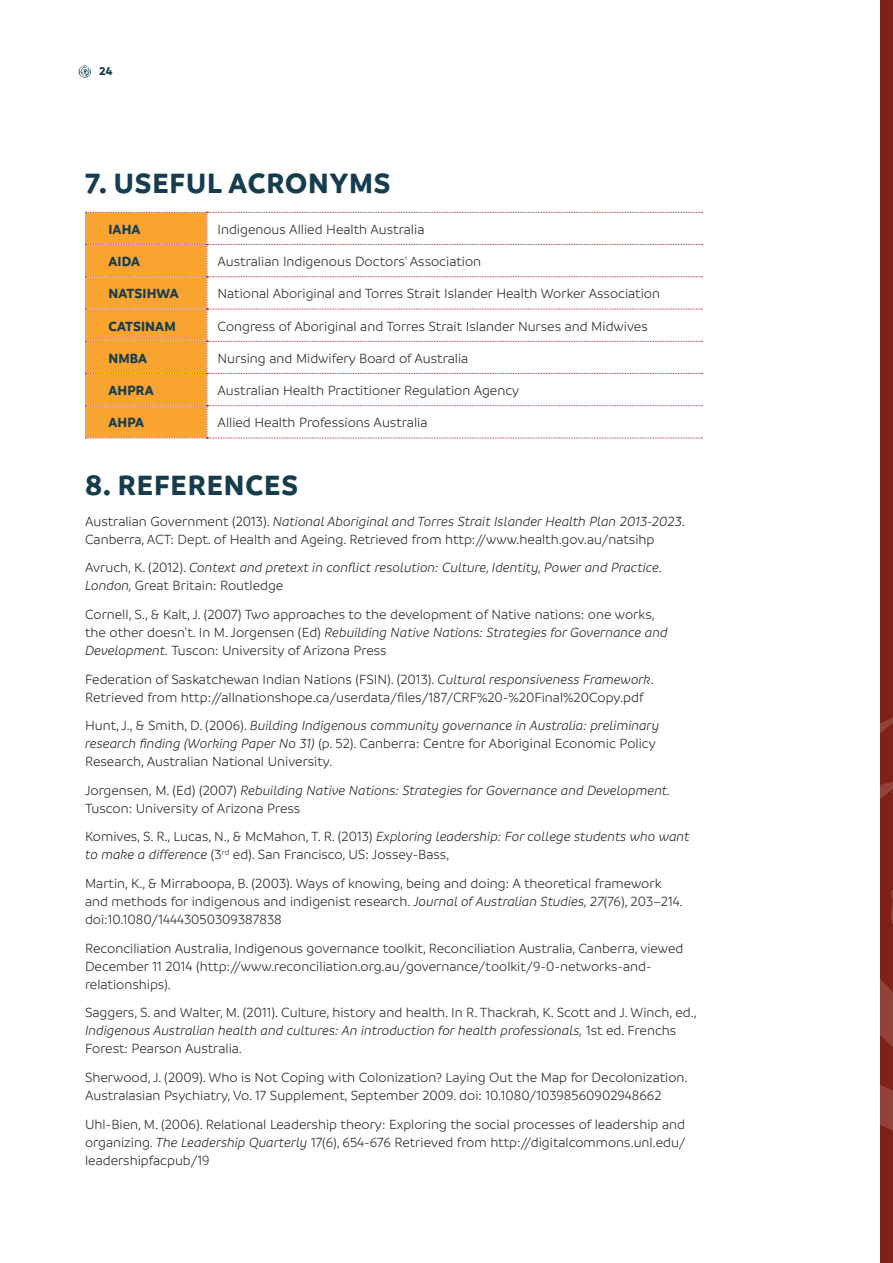
<style>
.page{position:relative;width:893px;height:1263px;background:#fff}
.page>*{position:absolute;margin:0;border:0;box-sizing:border-box;transform-origin:0 0}
.t1{font:700 30px "Branding";letter-spacing:.03em;color:#153d4e}
.t2{font:300 14.25px/18px "Branding";color:#231f20}
.t3{font:italic 300 14.25px/18px "Branding";color:#231f20}
.t4{font:700 14.25px "Branding";letter-spacing:.01em;color:#153d4e}
.t5{font:700 12px "Branding";color:#153d4e}
.s1{font-style:italic}
.s2{font-style:normal}
</style>
<div class="page">
<div style="left:880px;top:0;width:13px;height:1263px;background:#7f2117"></div>
<svg style="left:79px;top:65px;width:12px;height:13px"></svg>
<svg style="left:85px;top:212px;width:617px;height:227px"></svg>
<svg style="left:880px;top:717px;width:13px;height:414px"></svg>
<p class="t5" style="left:99px;top:64px;width:15px">24</p>
<h1 class="t1" style="left:85px;top:166px;width:307px">7. USEFUL ACRONYMS</h1>
<p class="t4" style="left:108px;top:221px;width:34px">IAHA</p>
<p class="t2" style="left:218px;top:220px;width:208px">Indigenous Allied Health Australia</p>
<p class="t4" style="left:108px;top:253px;width:33px">AIDA</p>
<p class="t2" style="left:218px;top:253px;width:265px">Australian Indigenous Doctors' Association</p>
<p class="t4" style="left:108px;top:286px;width:72px">NATSIHWA</p>
<p class="t2" style="left:218px;top:285px;width:444px">National Aboriginal and Torres Strait Islander Health Worker Association</p>
<p class="t4" style="left:108px;top:318px;width:69px">CATSINAM</p>
<p class="t2" style="left:218px;top:317px;width:432px">Congress of Aboriginal and Torres Strait Islander Nurses and Midwives</p>
<p class="t4" style="left:108px;top:350px;width:40px">NMBA</p>
<p class="t2" style="left:218px;top:349px;width:252px">Nursing and Midwifery Board of Australia</p>
<p class="t4" style="left:108px;top:382px;width:47px">AHPRA</p>
<p class="t2" style="left:218px;top:382px;width:303px">Australian Health Practitioner Regulation Agency</p>
<p class="t4" style="left:108px;top:414px;width:37px">AHPA</p>
<p class="t2" style="left:218px;top:414px;width:211px">Allied Health Professions Australia</p>
<h1 class="t1" style="left:85px;top:468px;width:215px">8. REFERENCES</h1>
<p class="t2" style="left:85px;top:512px;width:602px">Australian Government (2013). <span class="s1">National Aboriginal and Torres Strait Islander Health Plan 2013-2023</span>.<br>Canberra, ACT: Dept. of Health and Ageing. Retrieved from http://www.health.gov.au/natsihp</p>
<p class="t3" style="left:85px;top:559px;width:579px"><span class="s2">Avruch, K. (2012).</span> Context and pretext in conflict resolution: Culture, Identity, Power and Practice.<br>London, <span class="s2">Great Britain: Routledge</span></p>
<p class="t2" style="left:85px;top:605px;width:584px">Cornell, S., &amp; Kalt, J. (2007) Two approaches to the development of Native nations: one works, the other doesn’t. In M. Jorgensen (Ed) <span class="s1">Rebuilding Native Nations: Strategies for Governance and<br>Development.</span> Tuscon: University of Arizona Press</p>
<p class="t2" style="left:85px;top:670px;width:570px">Federation of Saskatchewan Indian Nations (FSIN). (2013). <span class="s1">Cultural responsiveness Framework</span>.<br>Retrieved from http://allnationshope.ca/userdata/files/187/CRF%20-%20Final%20Copy.pdf</p>
<p class="t2" style="left:85px;top:717px;width:576px">Hunt, J., &amp; Smith, D. (2006). <span class="s1">Building Indigenous community governance in Australia: preliminary research finding (Working Paper No 31)</span> (p. 52). Canberra: Centre for Aboriginal Economic Policy<br>Research, Australian National University.</p>
<p class="t3" style="left:85px;top:781px;width:587px"><span class="s2">Jorgensen, M. (Ed) (2007)</span> Rebuilding Native Nations: Strategies for Governance and Development.<br><span class="s2">Tuscon: University of Arizona Press</span></p>
<p class="t2" style="left:85px;top:828px;width:606px">Komives, S. R., Lucas, N., &amp; McMahon, T. R. (2013) <span class="s1">Exploring leadership: For college students who want to make a difference</span> (3<sup>rd</sup> ed). San Francisco, US: Jossey-Bass,</p>
<p class="t2" style="left:85px;top:875px;width:599px">Martin, K., &amp; Mirraboopa, B. (2003). Ways of knowing, being and doing: A theoretical framework and methods for indigenous and indigenist research. <span class="s1">Journal of Australian Studies, 27</span>(76), 203–214. doi:10.1080/14443050309387838</p>
<p class="t2" style="left:85px;top:939px;width:600px">Reconciliation Australia, Indigenous governance toolkit, Reconciliation Australia, Canberra, viewed<br>December 11 2014 (http://www.reconciliation.org.au/governance/toolkit/9-0-networks-and&shy;relationships).</p>
<p class="t2" style="left:85px;top:1004px;width:613px">Saggers, S. and Walter, M. (2011). Culture, history and health. In R. Thackrah, K. Scott and J. Winch, ed.,<br><span class="s1">Indigenous Australian health and cultures: An introduction for health professionals,</span> 1st ed. Frenchs<br>Forest: Pearson Australia.</p>
<p class="t2" style="left:85px;top:1068px;width:604px">Sherwood, J. (2009). Who is Not Coping with Colonization? Laying Out the Map for Decolonization.<br>Australasian Psychiatry, Vo. 17 Supplement, September 2009. doi: 10.1080/10398560902948662</p>
<p class="t2" style="left:85px;top:1115px;width:602px;text-align:justify">Uhl-Bien, M. (2006). Relational Leadership theory: Exploring the social processes of leadership and organizing. <span class="s1">The Leadership Quarterly</span> 17(6), 654-676 Retrieved from http://digitalcommons.unl.edu/ leadershipfacpub/19</p>
</div>
